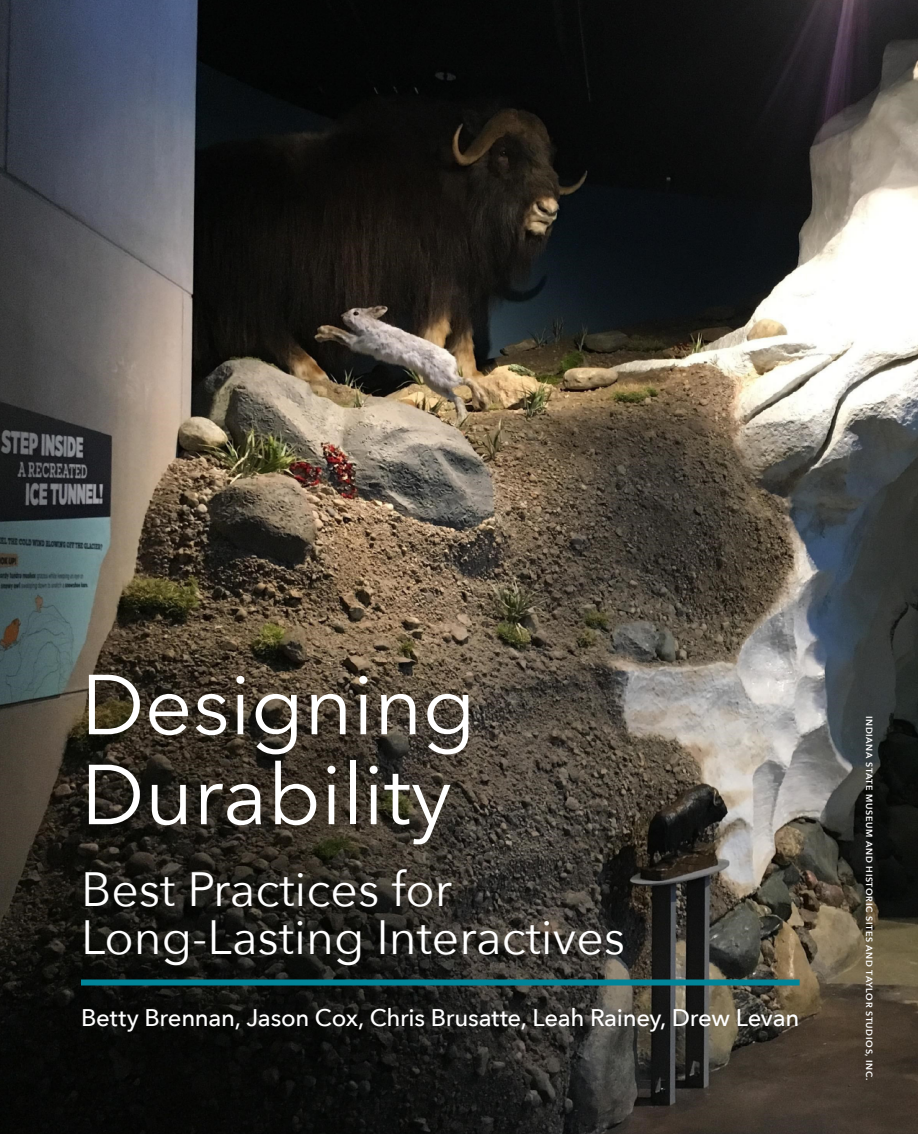
<style>
.page{position:relative;width:918px;height:1134px;background:#fff}
.page>*{position:absolute;margin:0;border:0;box-sizing:border-box;transform-origin:0 0}
.t1{font:84px/90px "Avenir Next";color:#fff}
.t2{font:48px/48px "Avenir Next";color:#fff}
.t3{font:500 24px "Avenir Next";letter-spacing:-.015em;color:#fff}
.t4{font:600 9px "Avenir Next";letter-spacing:.075em;color:#fff}
</style>
<div class="page">
<img style="left:2px;top:2px;width:914px;height:1130px">
<div style="left:81px;top:980px;width:719px;height:6px;background:#008599"></div>
<svg style="left:917px;top:0;width:1px;height:1134px"></svg>
<h1 class="t1" style="left:81px;top:656px;width:396px">Designing<br>Durability</h1>
<h2 class="t2" style="left:81px;top:863px;width:546px">Best Practices for<br>Long-Lasting Interactives</h2>
<p class="t3" style="left:81px;top:997px;width:720px">Betty Brennan, Jason Cox, Chris Brusatte, Leah Rainey, Drew Levan</p>
<p class="t4" style="left:877px;top:716px;width:366px;rotate:90deg">INDIANA STATE MUSEUM AND HISTORIC SITES AND TAYLOR STUDIOS, INC.</p>
</div>
